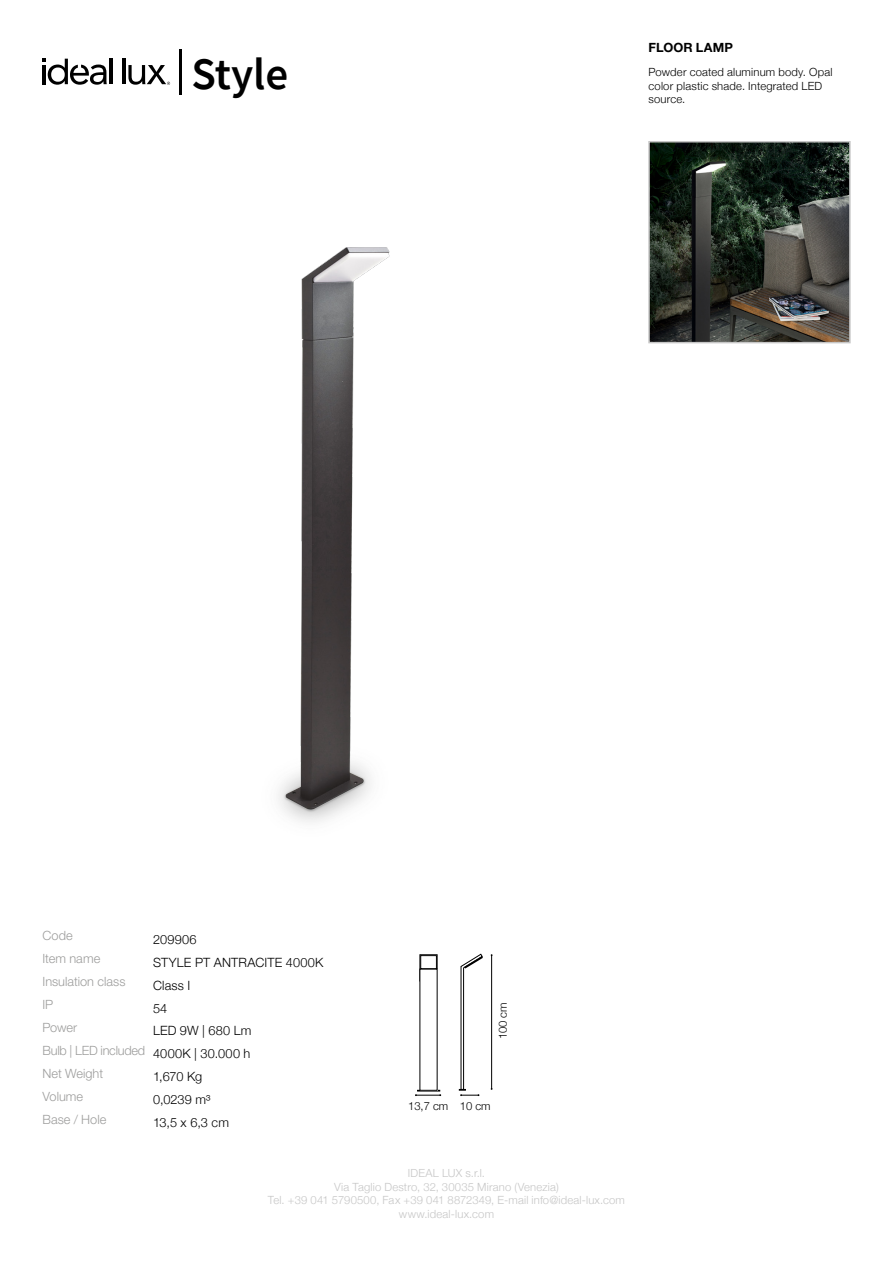
<style>
.page{position:relative;width:893px;height:1263px;background:#fff}
.page>*{position:absolute;margin:0;border:0;box-sizing:border-box;transform-origin:0 0}
.t1{font:600 45px "Source Sans Pro";color:#000}
.t2{font:300 12.75px/22.8px "Helvetica Neue";letter-spacing:.015em;color:#000}
.t3{font:300 12.75px/23px "Helvetica Neue LT Std";color:#9d9d9c}
.t4{font:700 12.75px "Helvetica Neue LT Std";letter-spacing:.005em;color:#000}
.t5{font:300 11.25px/13.5px "Helvetica Neue";letter-spacing:.015em;color:#c6c6c6;text-align:center}
.t6{font:300 11.25px/13.5px "Helvetica Neue";letter-spacing:.015em;color:#000}
.t7{font:300 11.25px "Helvetica Neue LT Std";letter-spacing:.015em;color:#c6c6c6}
</style>
<div class="page">
<hr style="left:179px;top:49px;width:3px;height:45px;background:#000">
<hr style="left:110px;top:59px;width:3px;height:25px;background:#000">
<hr style="left:122px;top:59px;width:3px;height:25px;background:#000">
<svg style="left:43px;top:59px;width:64px;height:26px"></svg>
<svg style="left:128px;top:65px;width:42px;height:20px"></svg>
<img style="left:278px;top:247px;width:112px;height:575px">
<img style="left:651px;top:144px;width:197px;height:196px">
<div style="left:648px;top:141px;width:203px;height:202px;border:2px solid #c6c6c6"></div>
<hr style="left:491px;top:955px;width:1px;height:134px;background:#000">
<svg style="left:415px;top:1090px;width:26px;height:6px"></svg>
<div style="left:420px;top:955px;width:17px;height:26px;border:1px solid #000"></div>
<div style="left:420px;top:969px;width:17px;height:121px;background:#fff"></div>
<div style="left:421px;top:955px;width:15px;height:14px;border:1px solid #000"></div>
<svg style="left:459px;top:954px;width:23px;height:142px"></svg>
<h1 class="t1" style="left:191px;top:44px;width:98px">Style</h1>
<p class="t4" style="left:648px;top:39px;width:86px">FLOOR LAMP</p>
<p class="t6" style="left:648px;top:65px;width:186px">Powder coated aluminum body. Opal color plastic shade. Integrated LED source.</p>
<p class="t3" style="left:43px;top:924px;width:85px">Code<br>Item name<br>Insulation class</p>
<p class="t2" style="left:153px;top:927px;width:45px">209906</p>
<p class="t2" style="left:153px;top:950px;width:172px">STYLE PT ANTRACITE 4000K<br>Class I</p>
<p class="t3" style="left:43px;top:993px;width:12px">IP</p>
<p class="t3" style="left:42px;top:1016px;width:104px">Power<br>Bulb | LED included</p>
<p class="t2" style="left:153px;top:996px;width:16px">54</p>
<p class="t2" style="left:153px;top:1018px;width:100px">LED 9W | 680 Lm<br>4000K | 30.000 h</p>
<p class="t6" style="left:495px;top:1039px;width:39px;rotate:-90deg">100 cm</p>
<p class="t3" style="left:42px;top:1061px;width:62px">Net Weight</p>
<p class="t2" style="left:153px;top:1064px;width:51px">1,670 Kg</p>
<p class="t3" style="left:42px;top:1084px;width:65px">Volume<br>Base / Hole</p>
<p class="t2" style="left:153px;top:1087px;width:77px">0,0239 m³<br>13,5 x 6,3 cm</p>
<p class="t6" style="left:408px;top:1099px;width:84px">13,7 cm 10 cm</p>
<p class="t7" style="left:408px;top:1166px;width:79px">IDEAL LUX s.r.l.</p>
<p class="t5" style="left:268px;top:1179px;width:359px">Via Taglio Destro, 32, 30035 Mirano (Venezia)<br>Tel. +39 041 5790500, Fax +39 041 8872349, E-mail info@ideal-lux.com www.ideal-lux.com</p>
</div>
